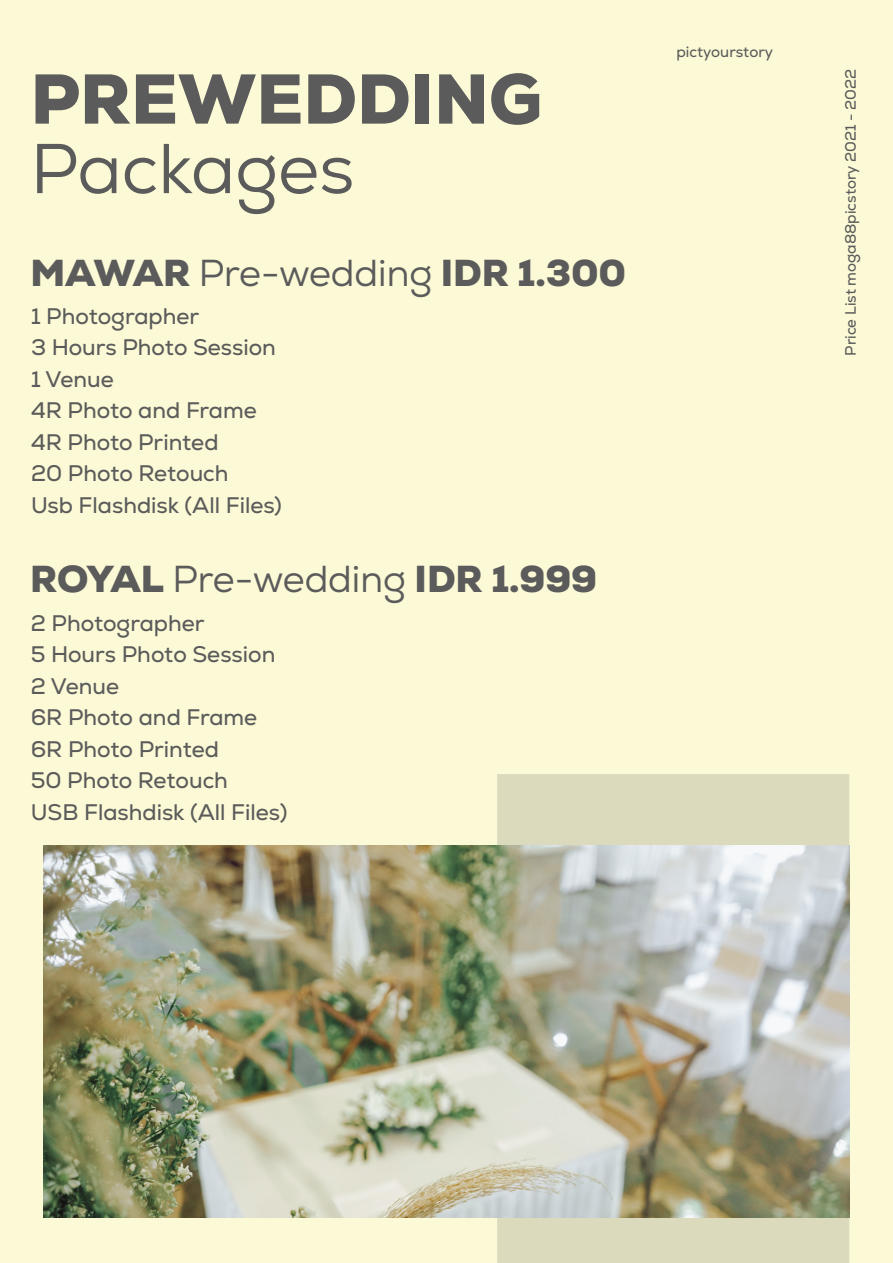
<style>
.page{position:relative;width:893px;height:1263px;background:#fcfad6}
.page>*{position:absolute;margin:0;border:0;box-sizing:border-box;transform-origin:0 0}
.t1{font:900 70.35px "Nexa";color:#5b5b5b}
.t2{font:70.35px "Nexa";color:#5b5b5b}
.t3{font:900 37.5px "Nexa";color:#5b5b5b}
.t4{font:22.5px/31.5px "Nexa";color:#5b5b5b}
.t5{font:15px "Nexa";color:#5b5b5b}
.s1{font-weight:400}
</style>
<div class="page">
<div style="left:497px;top:774px;width:352px;height:489px;background:#dcdabd"></div>
<img style="left:44px;top:845px;width:805px;height:372px">
<h1 class="t1" style="left:31px;top:53px;width:513px">PREWEDDING</h1>
<h1 class="t2" style="left:31px;top:126px;width:325px">Packages</h1>
<h2 class="t3" style="left:31px;top:248px;width:597px">MAWAR <span class="s1">Pre-wedding</span> IDR 1.300</h2>
<p class="t4" style="left:31px;top:301px;width:252px">1 Photographer<br>3 Hours Photo Session<br>1 Venue<br>4R Photo and Frame<br>4R Photo Printed<br>20 Photo Retouch<br>Usb Flashdisk (All Files)</p>
<h2 class="t3" style="left:30px;top:555px;width:568px">ROYAL <span class="s1">Pre-wedding</span> IDR 1.999</h2>
<p class="t4" style="left:31px;top:607px;width:258px">2 Photographer<br>5 Hours Photo Session<br>2 Venue<br>6R Photo and Frame<br>6R Photo Printed<br>50 Photo Retouch<br>USB Flashdisk (All Files)</p>
<p class="t5" style="left:676px;top:43px;width:98px">pictyourstory</p>
<p class="t5" style="left:841px;top:355px;width:288px;rotate:-90deg">Price List moga88picstory 2021 - 2022</p>
</div>
